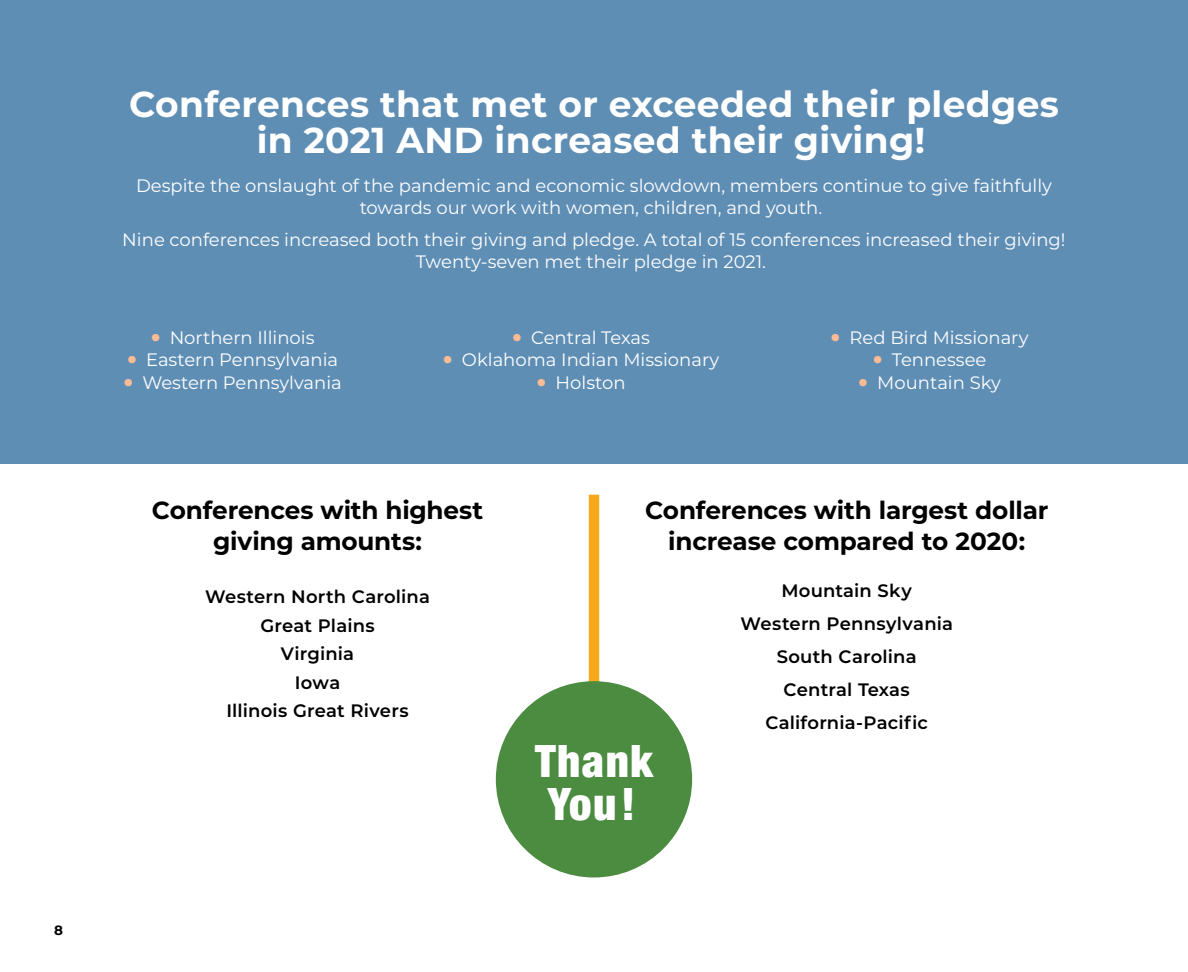
<style>
.page{position:relative;width:1188px;height:972px;background:#fff}
.page>*{position:absolute;margin:0;border:0;box-sizing:border-box;transform-origin:0 0}
.t1{font:900 condensed 44.85px/42.3px "Helvetica Neue LT Std";letter-spacing:.03em;color:#fff}
.t2{font:700 36px/36px "Montserrat";letter-spacing:.01em;color:#fff;text-align:center}
.t3{font:700 24.75px/31.5px "Montserrat";letter-spacing:-.01em;color:#000;text-align:center}
.t4{font:18px/22.5px "Montserrat";color:#fff;text-align:center}
.t5{font:600 18px/28.5px "Montserrat";letter-spacing:.01em;color:#000;text-align:center}
.t6{font:700 13.5px "Montserrat";color:#000}
.s1{font-weight:900;font-size:22.5px;color:#fbbb94}
</style>
<div class="page">
<div style="left:0;top:0;width:1188px;height:464px;background:#5f8eb5"></div>
<div style="left:589px;top:495px;width:10px;height:359px;background:#f5a81c"></div>
<div style="left:496px;top:681px;width:196px;height:197px;background:#4b8c40;border-radius:50%"></div>
<p class="t6" style="left:54px;top:920px;width:10px">8</p>
<h2 class="t2" style="left:129px;top:85px;width:931px">Conferences that met or exceeded their pledges in 2021 AND increased their giving!</h2>
<p class="t4" style="left:136px;top:173px;width:917px">Despite the onslaught of the pandemic and economic slowdown, members continue to give faithfully towards our work with women, children, and youth.</p>
<p class="t4" style="left:122px;top:227px;width:945px">Nine conferences increased both their giving and pledge. A total of 15 conferences increased their giving!<br>Twenty-seven met their pledge in 2021.</p>
<p class="t4" style="left:151px;top:326px;width:165px"><span class="s1">•</span> Northern Illinois</p>
<p class="t4" style="left:127px;top:348px;width:212px"><span class="s1">•</span> Eastern Pennsylvania</p>
<p class="t4" style="left:124px;top:371px;width:220px"><span class="s1">•</span> Western Pennsylvania</p>
<p class="t4" style="left:512px;top:326px;width:139px"><span class="s1">•</span> Central Texas</p>
<p class="t4" style="left:443px;top:348px;width:278px"><span class="s1">•</span> Oklahoma Indian Missionary</p>
<p class="t4" style="left:537px;top:371px;width:90px"><span class="s1">•</span> Holston</p>
<p class="t4" style="left:831px;top:326px;width:199px"><span class="s1">•</span> Red Bird Missionary</p>
<p class="t4" style="left:873px;top:348px;width:115px"><span class="s1">•</span> Tennessee</p>
<p class="t4" style="left:859px;top:371px;width:144px"><span class="s1">•</span> Mountain Sky</p>
<h3 class="t3" style="left:152px;top:493px;width:333px">Conferences with highest giving amounts:</h3>
<p class="t5" style="left:205px;top:582px;width:227px">Western North Carolina<br>Great Plains<br>Virginia<br>Iowa<br>Illinois Great Rivers</p>
<h3 class="t3" style="left:645px;top:493px;width:405px">Conferences with largest dollar increase compared to 2020:</h3>
<p class="t5" style="left:740px;top:573px;width:214px;line-height:33px">Mountain Sky<br>Western Pennsylvania<br>South Carolina<br>Central Texas<br>California-Pacific</p>
<h1 class="t1" style="left:535px;top:740px;width:119px">Thank<br>You!</h1>
</div>
